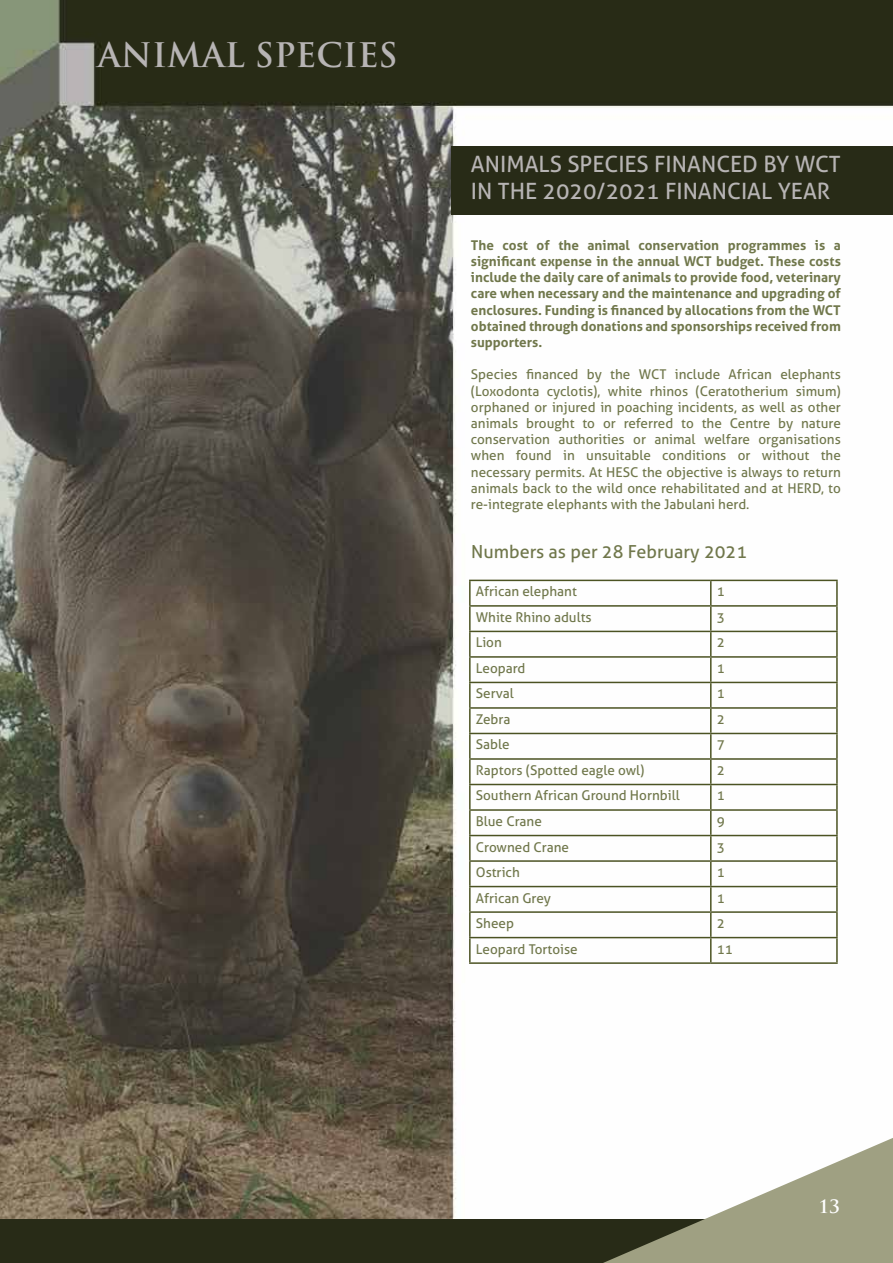
<style>
.page{position:relative;width:893px;height:1263px;background:#fff}
.page>*{position:absolute;margin:0;border:0;box-sizing:border-box;transform-origin:0 0}
.t1{font:700 33px "Trajan Pro";color:#b7b4b4}
.t2{font:22.5px/27px "Aller";color:#b7b4b4}
.t3{font:18px "Aller";color:#70774b}
.t4{font:700 18px "Trajan Pro";color:#fff}
.t5{font:13.5px/16.2px "Aller";color:#70774b;text-align:justify}
.t6{font:700 13.5px/16.2px "Aller";color:#70774b;text-align:justify}
</style>
<div class="page">
<img style="left:0;top:0;width:893px;height:1219px">
<hr style="left:469px;top:580px;width:242px;height:1px;background:#4c5323">
<hr style="left:469px;top:581px;width:2px;height:24px;background:#4c5323">
<hr style="left:711px;top:580px;width:127px;height:1px;background:#4c5323">
<hr style="left:710px;top:581px;width:2px;height:24px;background:#4c5323">
<hr style="left:836px;top:581px;width:2px;height:24px;background:#4c5323">
<hr style="left:469px;top:605px;width:242px;height:2px;background:#4c5323">
<hr style="left:469px;top:607px;width:2px;height:24px;background:#4c5323">
<hr style="left:711px;top:605px;width:127px;height:2px;background:#4c5323">
<hr style="left:710px;top:607px;width:2px;height:24px;background:#4c5323">
<hr style="left:836px;top:607px;width:2px;height:24px;background:#4c5323">
<hr style="left:469px;top:631px;width:242px;height:1px;background:#4c5323">
<hr style="left:469px;top:632px;width:2px;height:24px;background:#4c5323">
<hr style="left:711px;top:631px;width:127px;height:1px;background:#4c5323">
<hr style="left:710px;top:632px;width:2px;height:24px;background:#4c5323">
<hr style="left:836px;top:632px;width:2px;height:24px;background:#4c5323">
<hr style="left:469px;top:656px;width:242px;height:2px;background:#4c5323">
<hr style="left:469px;top:658px;width:2px;height:24px;background:#4c5323">
<hr style="left:711px;top:656px;width:127px;height:2px;background:#4c5323">
<hr style="left:710px;top:658px;width:2px;height:24px;background:#4c5323">
<hr style="left:836px;top:658px;width:2px;height:24px;background:#4c5323">
<hr style="left:469px;top:682px;width:242px;height:1px;background:#4c5323">
<hr style="left:469px;top:683px;width:2px;height:24px;background:#4c5323">
<hr style="left:711px;top:682px;width:127px;height:1px;background:#4c5323">
<hr style="left:710px;top:683px;width:2px;height:24px;background:#4c5323">
<hr style="left:836px;top:683px;width:2px;height:24px;background:#4c5323">
<hr style="left:469px;top:707px;width:242px;height:2px;background:#4c5323">
<hr style="left:469px;top:709px;width:2px;height:24px;background:#4c5323">
<hr style="left:711px;top:707px;width:127px;height:2px;background:#4c5323">
<hr style="left:710px;top:709px;width:2px;height:24px;background:#4c5323">
<hr style="left:836px;top:709px;width:2px;height:24px;background:#4c5323">
<hr style="left:469px;top:733px;width:242px;height:1px;background:#4c5323">
<hr style="left:469px;top:734px;width:2px;height:24px;background:#4c5323">
<hr style="left:711px;top:733px;width:127px;height:1px;background:#4c5323">
<hr style="left:710px;top:734px;width:2px;height:24px;background:#4c5323">
<hr style="left:836px;top:734px;width:2px;height:24px;background:#4c5323">
<hr style="left:469px;top:758px;width:242px;height:2px;background:#4c5323">
<hr style="left:469px;top:760px;width:2px;height:24px;background:#4c5323">
<hr style="left:711px;top:758px;width:127px;height:2px;background:#4c5323">
<hr style="left:710px;top:760px;width:2px;height:24px;background:#4c5323">
<hr style="left:836px;top:760px;width:2px;height:24px;background:#4c5323">
<hr style="left:469px;top:784px;width:242px;height:1px;background:#4c5323">
<hr style="left:469px;top:785px;width:2px;height:24px;background:#4c5323">
<hr style="left:711px;top:784px;width:127px;height:1px;background:#4c5323">
<hr style="left:710px;top:785px;width:2px;height:24px;background:#4c5323">
<hr style="left:836px;top:785px;width:2px;height:24px;background:#4c5323">
<hr style="left:469px;top:809px;width:242px;height:2px;background:#4c5323">
<hr style="left:469px;top:811px;width:2px;height:24px;background:#4c5323">
<hr style="left:711px;top:809px;width:127px;height:2px;background:#4c5323">
<hr style="left:710px;top:811px;width:2px;height:24px;background:#4c5323">
<hr style="left:836px;top:811px;width:2px;height:24px;background:#4c5323">
<hr style="left:469px;top:835px;width:242px;height:1px;background:#4c5323">
<hr style="left:469px;top:836px;width:2px;height:24px;background:#4c5323">
<hr style="left:711px;top:835px;width:127px;height:1px;background:#4c5323">
<hr style="left:710px;top:836px;width:2px;height:24px;background:#4c5323">
<hr style="left:836px;top:836px;width:2px;height:24px;background:#4c5323">
<hr style="left:469px;top:860px;width:242px;height:2px;background:#4c5323">
<hr style="left:469px;top:862px;width:2px;height:24px;background:#4c5323">
<hr style="left:711px;top:860px;width:127px;height:2px;background:#4c5323">
<hr style="left:710px;top:862px;width:2px;height:24px;background:#4c5323">
<hr style="left:836px;top:862px;width:2px;height:24px;background:#4c5323">
<hr style="left:469px;top:886px;width:242px;height:1px;background:#4c5323">
<hr style="left:469px;top:887px;width:2px;height:24px;background:#4c5323">
<hr style="left:711px;top:886px;width:127px;height:1px;background:#4c5323">
<hr style="left:710px;top:887px;width:2px;height:24px;background:#4c5323">
<hr style="left:836px;top:887px;width:2px;height:24px;background:#4c5323">
<hr style="left:469px;top:911px;width:242px;height:2px;background:#4c5323">
<hr style="left:469px;top:913px;width:2px;height:24px;background:#4c5323">
<hr style="left:711px;top:911px;width:127px;height:2px;background:#4c5323">
<hr style="left:710px;top:913px;width:2px;height:24px;background:#4c5323">
<hr style="left:836px;top:913px;width:2px;height:24px;background:#4c5323">
<hr style="left:469px;top:937px;width:242px;height:1px;background:#4c5323">
<hr style="left:469px;top:938px;width:2px;height:24px;background:#4c5323">
<hr style="left:711px;top:937px;width:127px;height:1px;background:#4c5323">
<hr style="left:710px;top:938px;width:2px;height:24px;background:#4c5323">
<hr style="left:836px;top:938px;width:2px;height:24px;background:#4c5323">
<hr style="left:469px;top:962px;width:242px;height:2px;background:#4c5323">
<hr style="left:711px;top:962px;width:127px;height:2px;background:#4c5323">
<div style="left:0;top:1219px;width:893px;height:44px;background:#282b17"></div>
<svg style="left:603px;top:1138px;width:290px;height:125px"></svg>
<div style="left:451px;top:147px;width:442px;height:68px;background:#282b17"></div>
<h1 class="t1" style="left:98px;top:35px;width:302px">ANIMAL SPECIES</h1>
<h2 class="t2" style="left:471px;top:151px;width:371px">ANIMALS SPECIES FINANCED BY WCT<br>IN THE 2020/2021 FINANCIAL YEAR</h2>
<p class="t6" style="left:471px;top:237px;width:371px">The cost of the animal conservation programmes is a significant expense in the annual WCT budget. These costs include the daily care of animals to provide food, veterinary care when necessary and the maintenance and upgrading of enclosures. Funding is financed by allocations from the WCT obtained through donations and sponsorships received from supporters.</p>
<p class="t5" style="left:471px;top:366px;width:371px">Species financed by the WCT include African elephants (Loxodonta cyclotis), white rhinos (Ceratotherium simum) orphaned or injured in poaching incidents, as well as other animals brought to or referred to the Centre by nature conservation authorities or animal welfare organisations when found in unsuitable conditions or without the necessary permits. At HESC the objective is always to return animals back to the wild once rehabilitated and at HERD, to re-integrate elephants with the Jabulani herd.</p>
<h3 class="t3" style="left:471px;top:540px;width:278px">Numbers as per 28 February 2021</h3>
<p class="t5" style="left:476px;top:583px;width:103px">African elephant</p>
<p class="t5" style="left:717px;top:583px;width:10px">1</p>
<p class="t5" style="left:476px;top:609px;width:117px">White Rhino adults</p>
<p class="t5" style="left:717px;top:609px;width:10px">3</p>
<p class="t5" style="left:476px;top:634px;width:28px">Lion</p>
<p class="t5" style="left:717px;top:634px;width:10px">2</p>
<p class="t5" style="left:476px;top:660px;width:51px">Leopard</p>
<p class="t5" style="left:717px;top:660px;width:10px">1</p>
<p class="t5" style="left:476px;top:685px;width:40px">Serval</p>
<p class="t5" style="left:717px;top:685px;width:10px">1</p>
<p class="t5" style="left:476px;top:711px;width:36px">Zebra</p>
<p class="t5" style="left:717px;top:711px;width:10px">2</p>
<p class="t5" style="left:476px;top:736px;width:35px">Sable</p>
<p class="t5" style="left:717px;top:736px;width:10px">7</p>
<p class="t5" style="left:476px;top:762px;width:170px">Raptors (Spotted eagle owl)</p>
<p class="t5" style="left:717px;top:762px;width:10px">2</p>
<p class="t5" style="left:476px;top:787px;width:205px">Southern African Ground Hornbill</p>
<p class="t5" style="left:717px;top:787px;width:10px">1</p>
<p class="t5" style="left:476px;top:813px;width:68px">Blue Crane</p>
<p class="t5" style="left:717px;top:813px;width:10px">9</p>
<p class="t5" style="left:476px;top:838px;width:95px">Crowned Crane</p>
<p class="t5" style="left:717px;top:838px;width:10px">3</p>
<p class="t5" style="left:476px;top:864px;width:45px">Ostrich</p>
<p class="t5" style="left:717px;top:864px;width:10px">1</p>
<p class="t5" style="left:476px;top:890px;width:77px">African Grey</p>
<p class="t5" style="left:717px;top:890px;width:10px">1</p>
<p class="t5" style="left:476px;top:915px;width:40px">Sheep</p>
<p class="t5" style="left:717px;top:915px;width:10px">2</p>
<p class="t5" style="left:476px;top:941px;width:103px">Leopard Tortoise</p>
<p class="t5" style="left:717px;top:941px;width:18px">11</p>
<h3 class="t4" style="left:818px;top:1195px;width:23px">13</h3>
</div>
